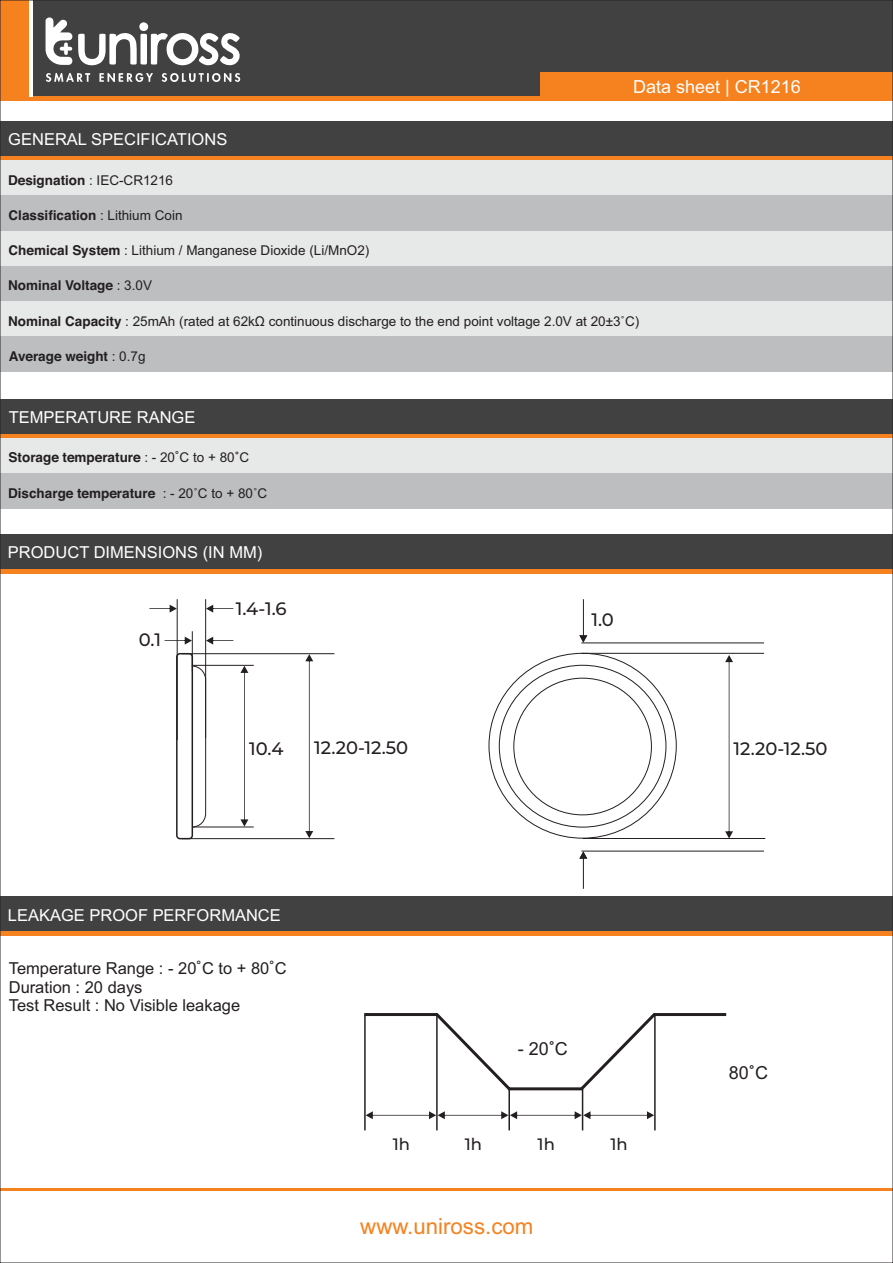
<style>
.page{position:relative;width:893px;height:1263px;background:#fff}
.page>*{position:absolute;margin:0;border:0;box-sizing:border-box;transform-origin:0 0}
.t1{font:22.2px "Arial";color:#f5821f}
.t2{font:500 18px "Montserrat";color:#231f20}
.t3{font:18px "Arial";color:#fff}
.t4{font:18px "Arial";color:#231f20}
.t5{font:16.5px "Arial";color:#fff}
.t6{font:16.5px/18.6px "Arial";color:#231f20}
.t7{font:500 16.5px "Montserrat";color:#231f20}
.t8{font:700 13.5px "Helvetica";color:#231f20}
.t9{font:13.5px "Arial";color:#231f20}
.s1{font-family:"Arial";font-weight:400}
.s2{font-family:"Helvetica";font-weight:700}
.s3{font-family:"Muli"}
.s4{font-family:"Muli";font-weight:700}
</style>
<div class="page">
<div style="left:0;top:896px;width:893px;height:36px;background:#414142"></div>
<hr style="left:0;top:932px;width:893px;height:4px;background:#f5821f">
<div style="left:0;top:0;width:893px;height:97px;background:#414142"></div>
<div style="left:541px;top:72px;width:352px;height:25px;background:#f5821f"></div>
<hr style="left:0;top:97px;width:893px;height:4px;background:#f5821f">
<svg style="left:46px;top:18px;width:195px;height:64px"></svg>
<hr style="left:0;top:1188px;width:893px;height:3px;background:#f5821f">
<div style="left:0;top:0;width:31px;height:97px;background:#f5821f"></div>
<hr style="left:29px;top:0;width:4px;height:97px;background:#fff">
<div style="left:0;top:534px;width:893px;height:36px;background:#414142"></div>
<hr style="left:0;top:570px;width:893px;height:4px;background:#f5821f">
<div style="left:0;top:399px;width:893px;height:35px;background:#414142"></div>
<hr style="left:0;top:434px;width:893px;height:4px;background:#f5821f">
<div style="left:0;top:438px;width:893px;height:36px;background:#e7e8e8"></div>
<div style="left:0;top:474px;width:893px;height:35px;background:#bcbec0"></div>
<div style="left:0;top:121px;width:893px;height:35px;background:#414142"></div>
<div style="left:0;top:156px;width:893px;height:5px;background:#f5821f"></div>
<div style="left:0;top:161px;width:892px;height:35px;background:#e7e8e8"></div>
<div style="left:0;top:196px;width:893px;height:35px;background:#bcbec0"></div>
<div style="left:0;top:231px;width:892px;height:35px;background:#e7e8e8"></div>
<div style="left:0;top:266px;width:893px;height:36px;background:#bcbec0"></div>
<div style="left:0;top:302px;width:892px;height:35px;background:#e7e8e8"></div>
<div style="left:0;top:337px;width:893px;height:35px;background:#bcbec0"></div>
<svg style="left:364px;top:1013px;width:363px;height:79px"></svg>
<hr style="left:436px;top:1015px;width:2px;height:115px;background:#231f20">
<hr style="left:508px;top:1089px;width:2px;height:41px;background:#231f20">
<hr style="left:582px;top:1089px;width:1px;height:41px;background:#231f20">
<svg style="left:366px;top:1111px;width:288px;height:8px"></svg>
<hr style="left:364px;top:1015px;width:2px;height:115px;background:#231f20">
<hr style="left:654px;top:1015px;width:2px;height:115px;background:#231f20">
<svg style="left:489px;top:654px;width:187px;height:184px"></svg>
<hr style="left:182px;top:653px;width:152px;height:1px;background:#231f20">
<hr style="left:182px;top:838px;width:152px;height:1px;background:#231f20">
<svg style="left:305px;top:654px;width:8px;height:184px"></svg>
<hr style="left:177px;top:599px;width:1px;height:141px;background:#231f20">
<hr style="left:205px;top:599px;width:1px;height:139px;background:#231f20">
<hr style="left:192px;top:631px;width:1px;height:40px;background:#231f20">
<svg style="left:165px;top:637px;width:27px;height:7px"></svg>
<svg style="left:206px;top:637px;width:27px;height:7px"></svg>
<hr style="left:192px;top:665px;width:62px;height:1px;background:#231f20">
<hr style="left:192px;top:827px;width:62px;height:1px;background:#231f20">
<svg style="left:240px;top:666px;width:8px;height:160px"></svg>
<div style="left:176px;top:653px;width:17px;height:186px;border:2px solid #231f20;border-radius:3px"></div>
<svg style="left:149px;top:605px;width:28px;height:7px"></svg>
<svg style="left:206px;top:605px;width:27px;height:7px"></svg>
<svg style="left:191px;top:665px;width:15px;height:163px"></svg>
<hr style="left:583px;top:838px;width:182px;height:1px;background:#231f20">
<hr style="left:581px;top:653px;width:183px;height:1px;background:#231f20">
<svg style="left:725px;top:655px;width:8px;height:183px"></svg>
<hr style="left:581px;top:642px;width:183px;height:1px;background:#231f20">
<svg style="left:579px;top:599px;width:8px;height:43px"></svg>
<svg style="left:579px;top:852px;width:8px;height:37px"></svg>
<hr style="left:581px;top:851px;width:183px;height:1px;background:#231f20">
<h2 class="t3" style="left:633px;top:80px;width:169px">Data sheet | CR1216</h2>
<p class="t5" style="left:8px;top:133px;width:221px">GENERAL SPECIFICATIONS</p>
<p class="t8" style="left:8px;top:174px;width:166px">Designation <span class="s1">: IEC-CR1216</span></p>
<p class="t8" style="left:9px;top:210px;width:176px">Classification <span class="s1">: Lithium Coin</span></p>
<p class="t9" style="left:9px;top:245px;width:362px"><span class="s2">Chemical System</span> : Lithium / Manganese Dioxide (Li/MnO2)</p>
<p class="t8" style="left:8px;top:280px;width:145px">Nominal Voltage <span class="s1">: 3.0V</span></p>
<p class="t9" style="left:8px;top:316px;width:633px"><span class="s2">Nominal Capacity</span> : 25mAh (rated at 62kΩ continuous discharge to the end point voltage 2.0V at 20±3˚C)</p>
<p class="t8" style="left:9px;top:351px;width:138px">Average weight <span class="s1">: 0.7g</span></p>
<p class="t5" style="left:9px;top:411px;width:188px">TEMPERATURE RANGE</p>
<p class="t8" style="left:9px;top:452px;width:242px">Storage temperature <span class="s1">: - 20</span>˚<span class="s1">C to + 80</span><span class="s3">˚</span><span class="s1">C</span></p>
<p class="t8" style="left:8px;top:487px;width:261px">Discharge temperature <span class="s1">: - 20˚C to + 80˚C</span></p>
<p class="t5" style="left:8px;top:546px;width:256px">PRODUCT DIMENSIONS (IN MM)</p>
<h2 class="t2" style="left:139px;top:629px;width:24px">0.1</h2>
<h2 class="t2" style="left:236px;top:598px;width:52px">1.4-1.6</h2>
<h2 class="t2" style="left:591px;top:608px;width:24px">1.0</h2>
<h2 class="t2" style="left:249px;top:737px;width:36px">10.4</h2>
<h2 class="t2" style="left:314px;top:737px;width:95px">12.20-12.50</h2>
<h2 class="t2" style="left:734px;top:737px;width:95px">12.20-12.50</h2>
<p class="t5" style="left:8px;top:908px;width:274px">LEAKAGE PROOF PERFORMANCE</p>
<p class="t6" style="left:9px;top:961px;width:279px">Temperature Range : - 20<span class="s2">˚</span>C to + 80<span class="s2">˚</span>C<br>Duration : 20 days<br>Test Result : No Visible leakage</p>
<h2 class="t4" style="left:518px;top:1042px;width:52px">- 20<span class="s4">˚</span>C</h2>
<p class="t7" style="left:393px;top:1134px;width:19px">1h</p>
<p class="t7" style="left:465px;top:1134px;width:19px">1h</p>
<p class="t7" style="left:538px;top:1134px;width:19px">1h</p>
<p class="t7" style="left:610px;top:1134px;width:19px">1h</p>
<h1 class="t1" style="left:360px;top:1217px;width:175px">www.uniross.com</h1>
<h2 class="t4" style="left:729px;top:1066px;width:41px">80<span class="s4">˚</span>C</h2>
</div>
